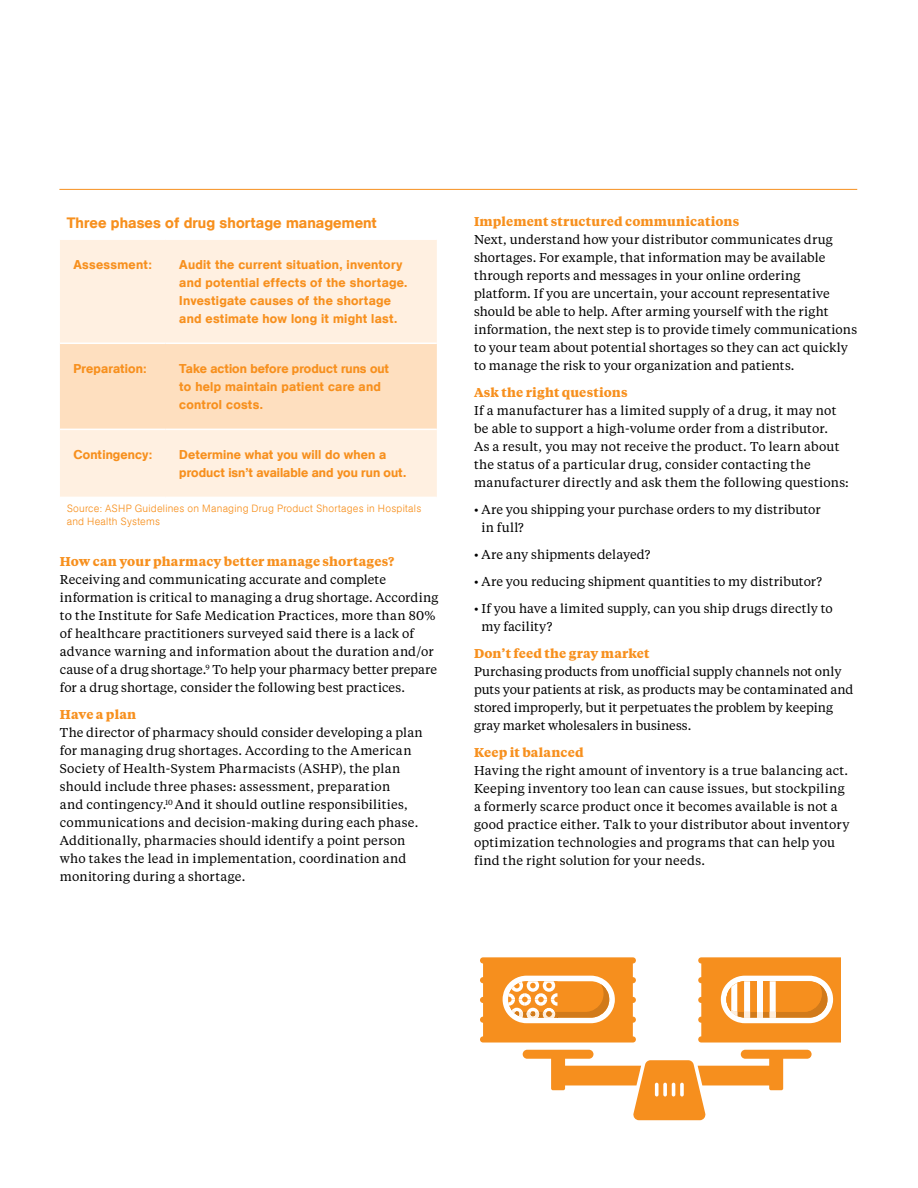
<style>
.page{position:relative;width:918px;height:1188px;background:#fff}
.page>*{position:absolute;margin:0;border:0;box-sizing:border-box;transform-origin:0 0}
.t1{font:500 15px "AG Book Pro";letter-spacing:.005em;color:#f7901e}
.t2{font:12.75px/18px "Tiempos Text";letter-spacing:.01em;color:#000}
.t3{font:500 12.75px/18px "AG Book Pro";letter-spacing:.015em;color:#f7901e}
.t4{font:700 12.75px "Tiempos Text";letter-spacing:.015em;color:#f7901e}
.t5{font:300 10.5px/12.8px "AG Book Pro";letter-spacing:.02em;color:#f7901e}
</style>
<div class="page">
<hr style="left:59px;top:189px;width:798px;height:1px;background:#f7901e">
<svg style="left:551px;top:1054px;width:232px;height:66px"></svg>
<svg style="left:655px;top:1083px;width:4px;height:14px"></svg>
<svg style="left:663px;top:1083px;width:4px;height:14px"></svg>
<hr style="left:672px;top:1083px;width:3px;height:14px;background:#fff;border-radius:2px">
<svg style="left:680px;top:1083px;width:4px;height:14px"></svg>
<div style="left:523px;top:1050px;width:70px;height:9px;background:#f68f1e;border-radius:4px"></div>
<div style="left:741px;top:1050px;width:71px;height:9px;background:#f68f1e;border-radius:4px"></div>
<svg style="left:480px;top:957px;width:156px;height:86px"></svg>
<svg style="left:698px;top:957px;width:143px;height:86px"></svg>
<div style="left:60px;top:240px;width:377px;height:257px;background:#fff0e1"></div>
<div style="left:60px;top:344px;width:377px;height:85px;background:#fedfbf"></div>
<hr style="left:60px;top:343px;width:106px;height:1px;background:#fff">
<hr style="left:166px;top:343px;width:271px;height:1px;background:#fff">
<hr style="left:60px;top:429px;width:106px;height:1px;background:#fff">
<hr style="left:166px;top:429px;width:271px;height:1px;background:#fff">
<p class="t1" style="left:67px;top:213px;width:312px">Three phases of drug shortage management</p>
<p class="t3" style="left:73px;top:255px;width:80px">Assessment:</p>
<p class="t3" style="left:179px;top:255px;width:230px">Audit the current situation, inventory and potential effects of the shortage.<br>Investigate causes of the shortage and estimate how long it might last.</p>
<p class="t3" style="left:73px;top:359px;width:75px">Preparation:</p>
<p class="t3" style="left:179px;top:359px;width:211px">Take action before product runs out to help maintain patient care and control costs.</p>
<p class="t3" style="left:73px;top:446px;width:80px">Contingency:</p>
<p class="t3" style="left:179px;top:446px;width:228px">Determine what you will do when a product isn’t available and you run out.</p>
<p class="t5" style="left:67px;top:502px;width:356px">Source: ASHP Guidelines on Managing Drug Product Shortages in Hospitals and Health Systems</p>
<p class="t4" style="left:60px;top:552px;width:336px">How can your pharmacy better manage shortages?</p>
<p class="t2" style="left:60px;top:570px;width:380px">Receiving and communicating accurate and complete information is critical to managing a drug shortage. According to the Institute for Safe Medication Practices, more than 80% of healthcare practitioners surveyed said there is a lack of advance warning and information about the duration and/or cause of a drug shortage.<sup>9</sup> To help your pharmacy better prepare for a drug shortage, consider the following best practices.</p>
<p class="t4" style="left:60px;top:705px;width:78px">Have a plan</p>
<p class="t2" style="left:60px;top:723px;width:364px">The director of pharmacy should consider developing a plan for managing drug shortages. According to the American Society of Health-System Pharmacists (ASHP), the plan should include three phases: assessment, preparation<br>and contingency.<sup>10</sup> And it should outline responsibilities, communications and decision-making during each phase.<br>Additionally, pharmacies should identify a point person who takes the lead in implementation, coordination and monitoring during a shortage.</p>
<p class="t4" style="left:474px;top:212px;width:267px">Implement structured communications</p>
<p class="t2" style="left:474px;top:230px;width:385px">Next, understand how your distributor communicates drug shortages. For example, that information may be available through reports and messages in your online ordering platform. If you are uncertain, your account representative should be able to help. After arming yourself with the right information, the next step is to provide timely communications to your team about potential shortages so they can act quickly to manage the risk to your organization and patients.</p>
<p class="t4" style="left:474px;top:383px;width:155px">Ask the right questions</p>
<p class="t2" style="left:474px;top:401px;width:376px">If a manufacturer has a limited supply of a drug, it may not be able to support a high-volume order from a distributor.<br>As a result, you may not receive the product. To learn about the status of a particular drug, consider contacting the manufacturer directly and ask them the following questions:</p>
<p class="t2" style="left:481px;top:500px;width:341px;text-indent:-7px">• Are you shipping your purchase orders to my distributor in full?</p>
<p class="t2" style="left:474px;top:545px;width:178px">• Are any shipments delayed?</p>
<p class="t2" style="left:474px;top:572px;width:350px">• Are you reducing shipment quantities to my distributor?</p>
<p class="t2" style="left:481px;top:599px;width:353px;text-indent:-7px">• If you have a limited supply, can you ship drugs directly to my facility?</p>
<p class="t4" style="left:474px;top:644px;width:177px">Don’t feed the gray market</p>
<p class="t2" style="left:474px;top:662px;width:381px">Purchasing products from unofficial supply channels not only puts your patients at risk, as products may be contaminated and stored improperly, but it perpetuates the problem by keeping gray market wholesalers in business.</p>
<p class="t4" style="left:474px;top:743px;width:111px">Keep it balanced</p>
<p class="t2" style="left:474px;top:761px;width:377px">Having the right amount of inventory is a true balancing act.<br>Keeping inventory too lean can cause issues, but stockpiling a formerly scarce product once it becomes available is not a good practice either. Talk to your distributor about inventory optimization technologies and programs that can help you find the right solution for your needs.</p>
</div>
